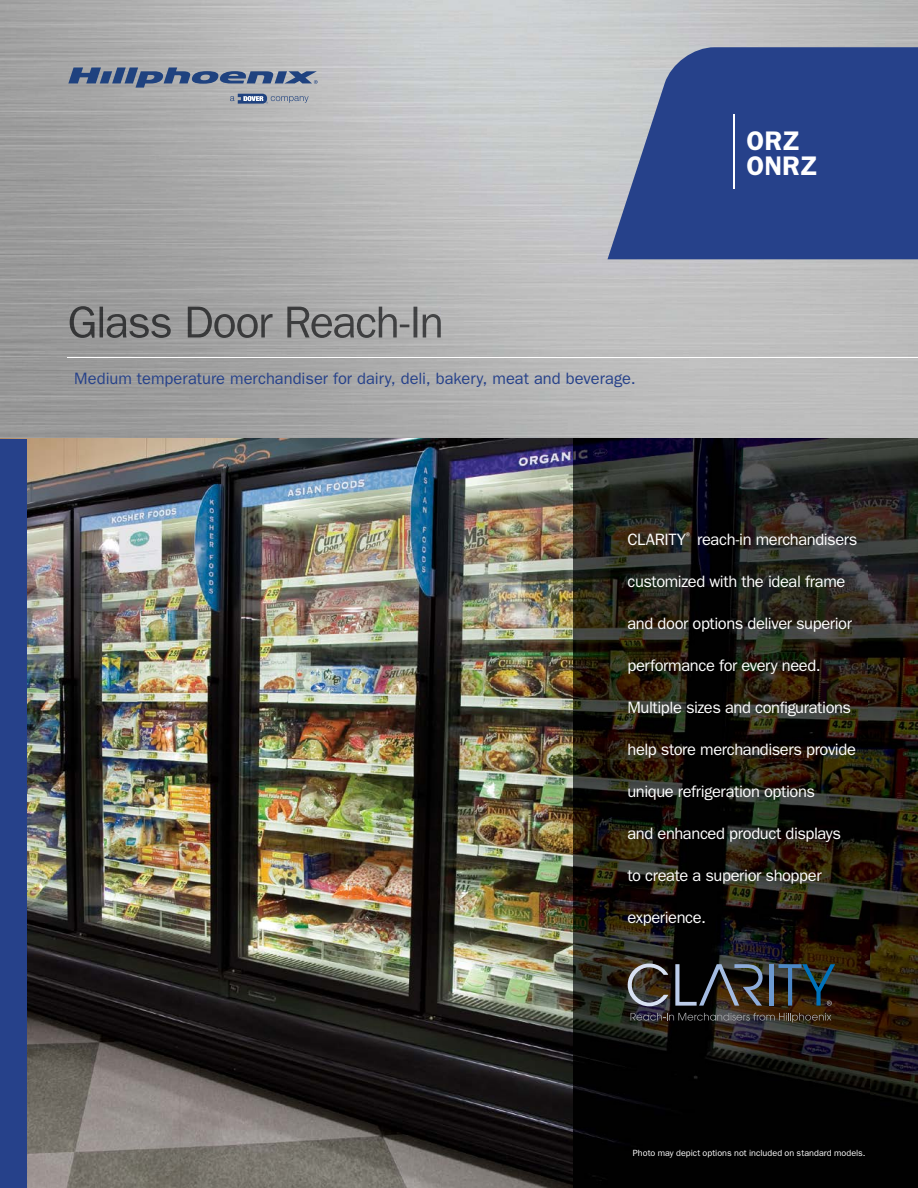
<style>
.page{position:relative;width:918px;height:1188px;background:#fff}
.page>*{position:absolute;margin:0;border:0;box-sizing:border-box;transform-origin:0 0}
.t1{font:600 27px/25.5px "Franklin Gothic";letter-spacing:-.005em;color:#fff}
.t2{font:16.5px "Franklin Gothic";letter-spacing:-.025em;color:#fff}
.t3{font:16.5px "Franklin Gothic";color:#26418a}
.t4{font:9px "Franklin Gothic";letter-spacing:.005em;color:#fff}
</style>
<div class="page">
<img style="left:0;top:0;width:918px;height:439px">
<img style="left:27px;top:439px;width:891px;height:749px">
<svg style="left:608px;top:47px;width:310px;height:212px;background:#395191"></svg>
<img style="left:70px;top:306px;width:371px;height:32px">
<hr style="left:68px;top:357px;width:850px;height:1px;background:#fff">
<hr style="left:733px;top:115px;width:2px;height:74px;background:#fff">
<div style="left:0;top:439px;width:27px;height:749px;background:#26418a"></div>
<svg style="left:628px;top:964px;width:40px;height:42px;background:#5d5751"></svg>
<hr style="left:770px;top:964px;width:4px;height:42px;background:#6d99d0">
<svg style="left:675px;top:964px;width:88px;height:42px;background:#38383b"></svg>
<svg style="left:631px;top:1013px;width:200px;height:9px;background:#423d3a"></svg>
<svg style="left:779px;top:964px;width:56px;height:42px;background:#253239"></svg>
<svg style="left:68px;top:68px;width:250px;height:20px;background:#70809b"></svg>
<svg style="left:230px;top:94px;width:79px;height:10px"></svg>
<p class="t3" style="left:74px;top:369px;width:563px">Medium temperature merchandiser for dairy, deli, bakery, meat and beverage.</p>
<h1 class="t1" style="left:747px;top:128px;width:72px">ORZ<br>ONRZ</h1>
<p class="t2" style="left:627px;top:530px;width:232px">CLARITY<sup>®</sup> reach-in merchandisers</p>
<p class="t2" style="left:627px;top:572px;width:219px">customized with the ideal frame</p>
<p class="t2" style="left:627px;top:614px;width:226px">and door options deliver superior</p>
<p class="t2" style="left:627px;top:656px;width:195px">performance for every need.</p>
<p class="t2" style="left:627px;top:698px;width:225px">Multiple sizes and configurations</p>
<p class="t2" style="left:627px;top:740px;width:230px">help store merchandisers provide</p>
<p class="t2" style="left:627px;top:782px;width:189px">unique refrigeration options</p>
<p class="t2" style="left:627px;top:824px;width:215px">and enhanced product displays</p>
<p class="t2" style="left:627px;top:866px;width:196px">to create a superior shopper</p>
<p class="t2" style="left:627px;top:908px;width:80px">experience.</p>
<p class="t4" style="left:633px;top:1148px;width:234px">Photo may depict options not included on standard models.</p>
</div>
